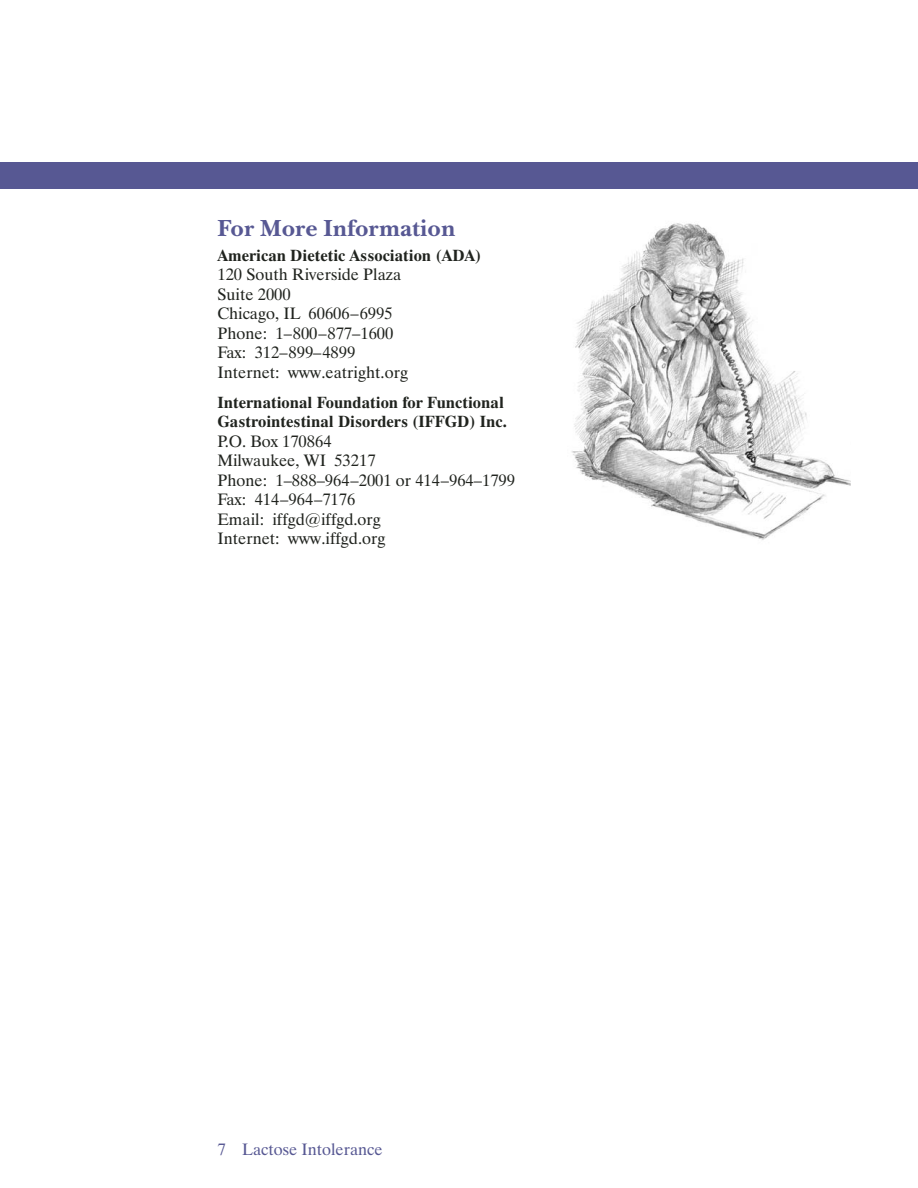
<style>
.page{position:relative;width:918px;height:1188px;background:#fff}
.page>*{position:absolute;margin:0;border:0;box-sizing:border-box;transform-origin:0 0}
.t1{font:700 24px "New Baskerville ITC";color:#575893}
.t2{font:16.5px/19.5px "Dutch 801 BT";color:#20231e}
.t3{font:700 16.5px/19.5px "Dutch 801 BT";color:#20231e}
.t4{font:16.5px "Dutch 801 BT";color:#575893}
</style>
<div class="page">
<div style="left:0;top:162px;width:918px;height:27px;background:#575893"></div>
<img style="left:571px;top:223px;width:280px;height:317px">
<h1 class="t1" style="left:218px;top:219px;width:239px">For More Information</h1>
<p class="t3" style="left:218px;top:247px;width:265px">American Dietetic Association (ADA)</p>
<p class="t2" style="left:218px;top:266px;width:192px">120 South Riverside Plaza<br>Suite 2000<br>Chicago, IL 60606–6995<br>Phone: 1–800–877–1600<br>Fax: 312–899–4899<br>Internet: www.eatright.org</p>
<p class="t3" style="left:218px;top:394px;width:291px">International Foundation for Functional<br>Gastrointestinal Disorders (IFFGD) Inc.</p>
<p class="t2" style="left:218px;top:433px;width:299px">P.O. Box 170864<br>Milwaukee, WI 53217<br>Phone: 1–888–964–2001 or 414–964–1799<br>Fax: 414–964–7176<br>Email: iffgd@iffgd.org<br>Internet: www.iffgd.org</p>
<p class="t4" style="left:218px;top:1143px;width:167px">7 Lactose Intolerance</p>
</div>
